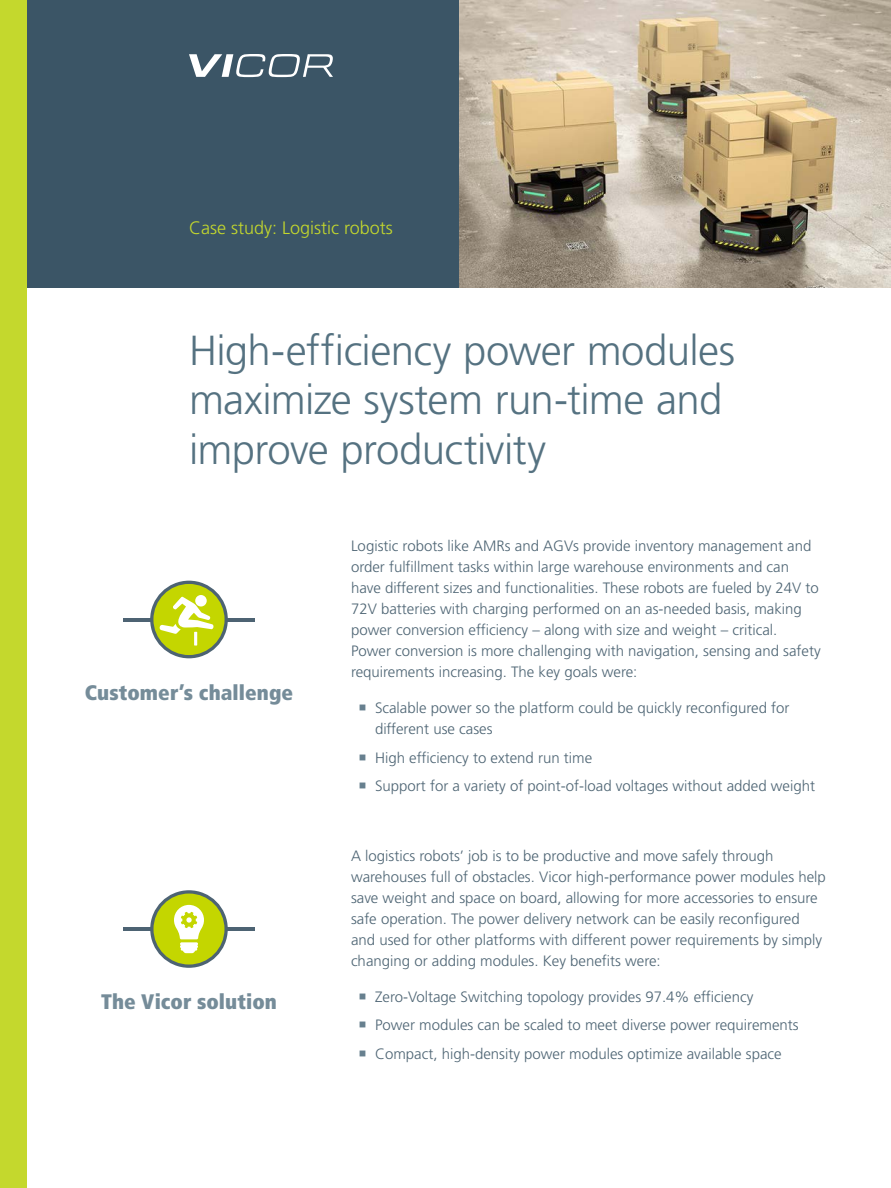
<style>
.page{position:relative;width:891px;height:1188px;background:#fff}
.page>*{position:absolute;margin:0;border:0;box-sizing:border-box;transform-origin:0 0}
.t1{font:300 42px/49.5px "Frutiger LT Pro";letter-spacing:-.015em;color:#557281}
.t2{font:900 condensed 21px "Frutiger LT Pro";letter-spacing:.005em;color:#758c99}
.t3{font:300 18px "Frutiger LT Pro";color:#c4d82d}
.t4{font:300 15px/21px "Frutiger LT Pro";color:#4e6574}
</style>
<div class="page">
<div style="left:27px;top:0;width:433px;height:288px;background:#3b5566"></div>
<div style="left:0;top:0;width:27px;height:1188px;background:#c4d82d"></div>
<img style="left:459px;top:0;width:432px;height:288px">
<svg style="left:189px;top:54px;width:144px;height:23px"></svg>
<hr style="left:123px;top:618px;width:132px;height:3px;background:#4d6373">
<svg style="left:150px;top:581px;width:78px;height:77px"></svg>
<div style="left:195px;top:595px;width:12px;height:12px;background:#fff;border-radius:50%"></div>
<hr style="left:194px;top:632px;width:3px;height:14px;background:#fff">
<hr style="left:123px;top:927px;width:132px;height:4px;background:#4d6373">
<svg style="left:150px;top:890px;width:78px;height:78px"></svg>
<p class="t3" style="left:189px;top:217px;width:205px">Case study: Logistic robots</p>
<h1 class="t1" style="left:189px;top:325px;width:548px">High-efficiency power modules maximize system run-time and improve productivity</h1>
<h2 class="t2" style="left:85px;top:680px;width:210px">Customer’s challenge</h2>
<h2 class="t2" style="left:101px;top:989px;width:177px">The Vicor solution</h2>
<p class="t4" style="left:351px;top:536px;width:471px">Logistic robots like AMRs and AGVs provide inventory management and order fulfillment tasks within large warehouse environments and can have different sizes and functionalities. These robots are fueled by 24V to 72V batteries with charging performed on an as-needed basis, making power conversion efficiency – along with size and weight – critical.<br>Power conversion is more challenging with navigation, sensing and safety requirements increasing. The key goals were:</p>
<p class="t4" style="left:375px;top:698px;width:416px">Scalable power so the platform could be quickly reconfigured for different use cases</p>
<p class="t4" style="left:375px;top:743px;width:442px;line-height:28.5px">High efficiency to extend run time<br>Support for a variety of point-of-load voltages without added weight</p>
<p class="t4" style="left:351px;top:845px;width:476px">A logistics robots’ job is to be productive and move safely through warehouses full of obstacles. Vicor high-performance power modules help save weight and space on board, allowing for more accessories to ensure safe operation. The power delivery network can be easily reconfigured and used for other platforms with different power requirements by simply changing or adding modules. Key benefits were:</p>
<p class="t4" style="left:375px;top:983px;width:425px;line-height:28.5px">Zero-Voltage Switching topology provides 97.4% efficiency<br>Power modules can be scaled to meet diverse power requirements<br>Compact, high-density power modules optimize available space</p>
</div>
